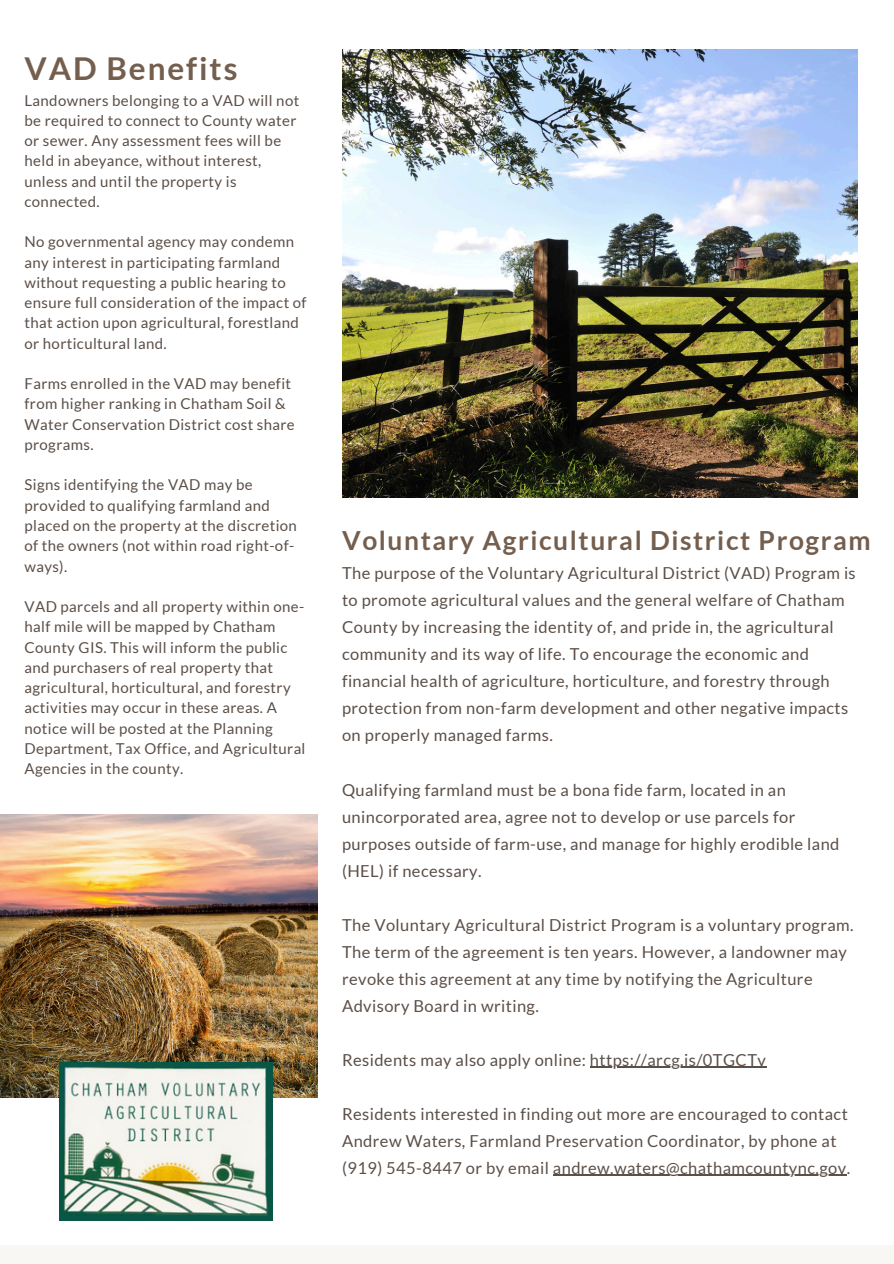
<style>
.page{position:relative;width:894px;height:1264px;background:#fff}
.page>*{position:absolute;margin:0;border:0;box-sizing:border-box;transform-origin:0 0}
.t1{font:700 31.5px "Lato";letter-spacing:.06em;color:#745e4d}
.t2{font:700 26.4px "Lato";letter-spacing:.06em;color:#745e4d}
.t3{font:16.5px/27px "Lato";letter-spacing:.025em;color:#5b4f47}
.t4{font:15px/20.2px "Lato";letter-spacing:.025em;color:#5b4f47}
</style>
<div class="page">
<img style="left:342px;top:49px;width:515px;height:448px">
<div style="left:0;top:1245px;width:893px;height:18px;background:#f8f7f4"></div>
<img style="left:0;top:814px;width:317px;height:283px">
<img style="left:59px;top:1062px;width:213px;height:158px">
<hr style="left:589px;top:1066px;width:177px;height:1px;background:#5b4f47">
<hr style="left:553px;top:1174px;width:293px;height:1px;background:#5b4f47">
<p class="t1" style="left:25px;top:49px;width:214px">VAD Benefits</p>
<p class="t4" style="left:25px;top:90px;width:276px">Landowners belonging to a VAD will not be required to connect to County water or sewer. Any assessment fees will be held in abeyance, without interest, unless and until the property is connected.</p>
<p class="t4" style="left:25px;top:231px;width:283px">No governmental agency may condemn any interest in participating farmland without requesting a public hearing to ensure full consideration of the impact of that action upon agricultural, forestland or horticultural land.</p>
<p class="t4" style="left:25px;top:373px;width:272px">Farms enrolled in the VAD may benefit from higher ranking in Chatham Soil &amp;<br>Water Conservation District cost share programs.</p>
<p class="t4" style="left:25px;top:474px;width:274px">Signs identifying the VAD may be provided to qualifying farmland and placed on the property at the discretion of the owners (not within road right-of&shy;ways).</p>
<p class="t4" style="left:25px;top:596px;width:282px">VAD parcels and all property within one&shy;half mile will be mapped by Chatham County GIS. This will inform the public and purchasers of real property that agricultural, horticultural, and forestry activities may occur in these areas. A notice will be posted at the Planning Department, Tax Office, and Agricultural Agencies in the county.</p>
<h2 class="t2" style="left:342px;top:524px;width:530px">Voluntary Agricultural District Program</h2>
<p class="t3" style="left:342px;top:559px;width:515px">The purpose of the Voluntary Agricultural District (VAD) Program is to promote agricultural values and the general welfare of Chatham County by increasing the identity of, and pride in, the agricultural community and its way of life. To encourage the economic and financial health of agriculture, horticulture, and forestry through protection from non-farm development and other negative impacts on properly managed farms.</p>
<p class="t3" style="left:342px;top:775px;width:499px">Qualifying farmland must be a bona fide farm, located in an unincorporated area, agree not to develop or use parcels for purposes outside of farm-use, and manage for highly erodible land (HEL) if necessary.</p>
<p class="t3" style="left:342px;top:910px;width:513px">The Voluntary Agricultural District Program is a voluntary program.<br>The term of the agreement is ten years. However, a landowner may revoke this agreement at any time by notifying the Agriculture Advisory Board in writing.</p>
<p class="t3" style="left:342px;top:1045px;width:425px">Residents may also apply online: https://arcg.is/0TGCTv</p>
<p class="t3" style="left:342px;top:1099px;width:507px">Residents interested in finding out more are encouraged to contact</p>
<p class="t3" style="left:342px;top:1126px;width:509px">Andrew Waters, Farmland Preservation Coordinator, by phone at (919) 545-8447 or by email andrew.waters@chathamcountync.gov.</p>
</div>
